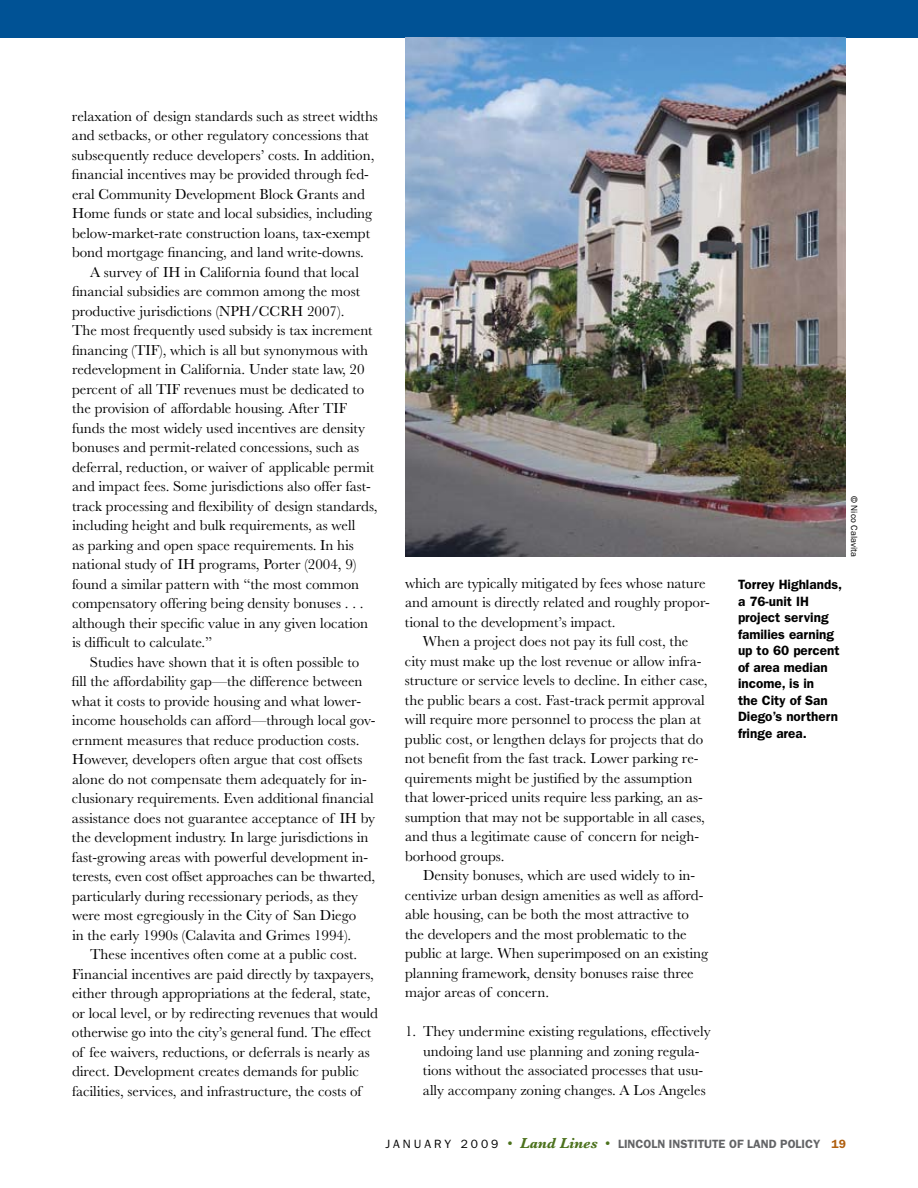
<style>
.page{position:relative;width:918px;height:1188px;background:#fff}
.page>*{position:absolute;margin:0;border:0;box-sizing:border-box;transform-origin:0 0}
.t1{font:15px/19.5px "Baskerville";color:#000}
.t2{font:600 13.5px/16.5px "ITC Franklin Gothic Std";color:#000}
.t3{font:600 12px "ITC Franklin Gothic Std";color:#636466}
.t4{font:9px "ITC Franklin Gothic Std";color:#000}
.s1{font-weight:400;color:#000}
.s2{font-family:"Baskerville";font-weight:400;font-size:15px;color:#4c721d}
.s3{font-family:"Baskerville";font-weight:700;font-style:italic;font-size:15px;color:#4c721d}
.s4{color:#b06010}
</style>
<div class="page">
<div style="left:0;top:0;width:918px;height:38px;background:#005295"></div>
<img style="left:405px;top:38px;width:441px;height:518px">
<p class="t1" style="left:72px;top:106px;width:307px">relaxation of design standards such as street widths</p>
<p class="t1" style="left:72px;top:126px;width:298px">and setbacks, or other regulatory concessions that</p>
<p class="t1" style="left:72px;top:145px;width:304px">subsequently reduce developers’ costs. In addition,</p>
<p class="t1" style="left:72px;top:165px;width:298px">financial incentives may be provided through fed-</p>
<p class="t1" style="left:72px;top:184px;width:294px">eral Community Development Block Grants and</p>
<p class="t1" style="left:72px;top:204px;width:302px">Home funds or state and local subsidies, including</p>
<p class="t1" style="left:72px;top:223px;width:300px">below-market-rate construction loans, tax-exempt</p>
<p class="t1" style="left:72px;top:243px;width:294px">bond mortgage financing, and land write-downs.</p>
<p class="t1" style="left:90px;top:262px;width:270px">A survey of IH in California found that local</p>
<p class="t1" style="left:72px;top:282px;width:290px">financial subsidies are common among the most</p>
<p class="t1" style="left:72px;top:301px;width:274px">productive jurisdictions (NPH/CCRH 2007).</p>
<p class="t1" style="left:72px;top:321px;width:302px">The most frequently used subsidy is tax increment</p>
<p class="t1" style="left:72px;top:340px;width:298px">financing (TIF), which is all but synonymous with</p>
<p class="t1" style="left:72px;top:360px;width:294px">redevelopment in California. Under state law, 20</p>
<p class="t1" style="left:72px;top:379px;width:294px">percent of all TIF revenues must be dedicated to</p>
<p class="t1" style="left:72px;top:399px;width:277px">the provision of affordable housing. After TIF</p>
<p class="t1" style="left:72px;top:418px;width:294px">funds the most widely used incentives are density</p>
<p class="t1" style="left:72px;top:438px;width:289px">bonuses and permit-related concessions, such as</p>
<p class="t1" style="left:72px;top:457px;width:304px">deferral, reduction, or waiver of applicable permit</p>
<p class="t1" style="left:72px;top:477px;width:300px">and impact fees. Some jurisdictions also offer fast-</p>
<p class="t1" style="left:72px;top:496px;width:307px">track processing and flexibility of design standards,</p>
<p class="t1" style="left:72px;top:516px;width:285px">including height and bulk requirements, as well</p>
<p class="t1" style="left:72px;top:535px;width:283px">as parking and open space requirements. In his</p>
<p class="t1" style="left:72px;top:555px;width:286px">national study of IH programs, Porter (2004, 9)</p>
<p class="t1" style="left:72px;top:574px;width:289px">found a similar pattern with “the most common</p>
<p class="t1" style="left:72px;top:594px;width:293px">compensatory offering being density bonuses . . .</p>
<p class="t1" style="left:72px;top:613px;width:298px">although their specific value in any given location</p>
<p class="t1" style="left:72px;top:633px;width:142px">is difficult to calculate.”</p>
<p class="t1" style="left:90px;top:652px;width:271px">Studies have shown that it is often possible to</p>
<p class="t1" style="left:72px;top:672px;width:292px">fill the affordability gap—the difference between</p>
<p class="t1" style="left:72px;top:691px;width:291px">what it costs to provide housing and what lower-</p>
<p class="t1" style="left:72px;top:711px;width:305px">income households can afford—through local gov-</p>
<p class="t1" style="left:72px;top:730px;width:289px">ernment measures that reduce production costs.</p>
<p class="t1" style="left:72px;top:750px;width:292px">However, developers often argue that cost offsets</p>
<p class="t1" style="left:72px;top:769px;width:296px">alone do not compensate them adequately for in-</p>
<p class="t1" style="left:72px;top:789px;width:303px">clusionary requirements. Even additional financial</p>
<p class="t1" style="left:72px;top:808px;width:305px">assistance does not guarantee acceptance of IH by</p>
<p class="t1" style="left:72px;top:828px;width:298px">the development industry. In large jurisdictions in</p>
<p class="t1" style="left:72px;top:847px;width:298px">fast-growing areas with powerful development in-</p>
<p class="t1" style="left:72px;top:867px;width:305px">terests, even cost offset approaches can be thwarted,</p>
<p class="t1" style="left:72px;top:886px;width:288px">particularly during recessionary periods, as they</p>
<p class="t1" style="left:72px;top:906px;width:286px">were most egregiously in the City of San Diego</p>
<p class="t1" style="left:72px;top:925px;width:281px">in the early 1990s (Calavita and Grimes 1994).</p>
<p class="t1" style="left:90px;top:945px;width:269px">These incentives often come at a public cost.</p>
<p class="t1" style="left:72px;top:964px;width:303px">Financial incentives are paid directly by taxpayers,</p>
<p class="t1" style="left:72px;top:984px;width:300px">either through appropriations at the federal, state,</p>
<p class="t1" style="left:72px;top:1003px;width:307px">or local level, or by redirecting revenues that would</p>
<p class="t1" style="left:72px;top:1023px;width:301px">otherwise go into the city’s general fund. The effect</p>
<p class="t1" style="left:72px;top:1042px;width:299px">of fee waivers, reductions, or deferrals is nearly as</p>
<p class="t1" style="left:72px;top:1062px;width:288px">direct. Development creates demands for public</p>
<p class="t1" style="left:72px;top:1081px;width:291px">facilities, services, and infrastructure, the costs of</p>
<p class="t1" style="left:405px;top:573px;width:306px">which are typically mitigated by fees whose nature and amount is directly related and roughly propor&shy;tional to the development’s impact.</p>
<p class="t1" style="left:405px;top:632px;width:304px;text-indent:18px">When a project does not pay its full cost, the city must make up the lost revenue or allow infra&shy;structure or service levels to decline. In either case, the public bears a cost. Fast-track permit approval will require more personnel to process the plan at public cost, or lengthen delays for projects that do not benefit from the fast track. Lower parking re&shy;quirements might be justified by the assumption that lower-priced units require less parking, an as&shy;sumption that may not be supportable in all cases, and thus a legitimate cause of concern for neigh&shy;borhood groups.</p>
<p class="t1" style="left:405px;top:866px;width:305px;text-indent:18px">Density bonuses, which are used widely to in&shy;centivize urban design amenities as well as afford&shy;able housing, can be both the most attractive to the developers and the most problematic to the public at large. When superimposed on an existing planning framework, density bonuses raise three major areas of concern.</p>
<p class="t1" style="left:423px;top:1022px;width:289px;text-indent:-18px">1. They undermine existing regulations, effectively undoing land use planning and zoning regula&shy;tions without the associated processes that usu&shy;ally accompany zoning changes. A Los Angeles</p>
<p class="t2" style="left:738px;top:576px;width:106px">Torrey Highlands, a 76-unit IH project serving families earning up to 60 percent of area median income, is in<br>the City of San<br>Diego’s northern fringe area.</p>
<p class="t4" style="left:859px;top:496px;width:62px;rotate:90deg">© Nico Calavita</p>
<p class="t3" style="left:385px;top:1136px;width:462px"><span class="s1">J A N U A R Y 2 0 0 9</span> <span class="s2">•</span> <span class="s3">Land Lines</span> <span class="s2">•</span> LINCOLN INSTITUTE OF LAND POLICY <span class="s4">19</span></p>
</div>
